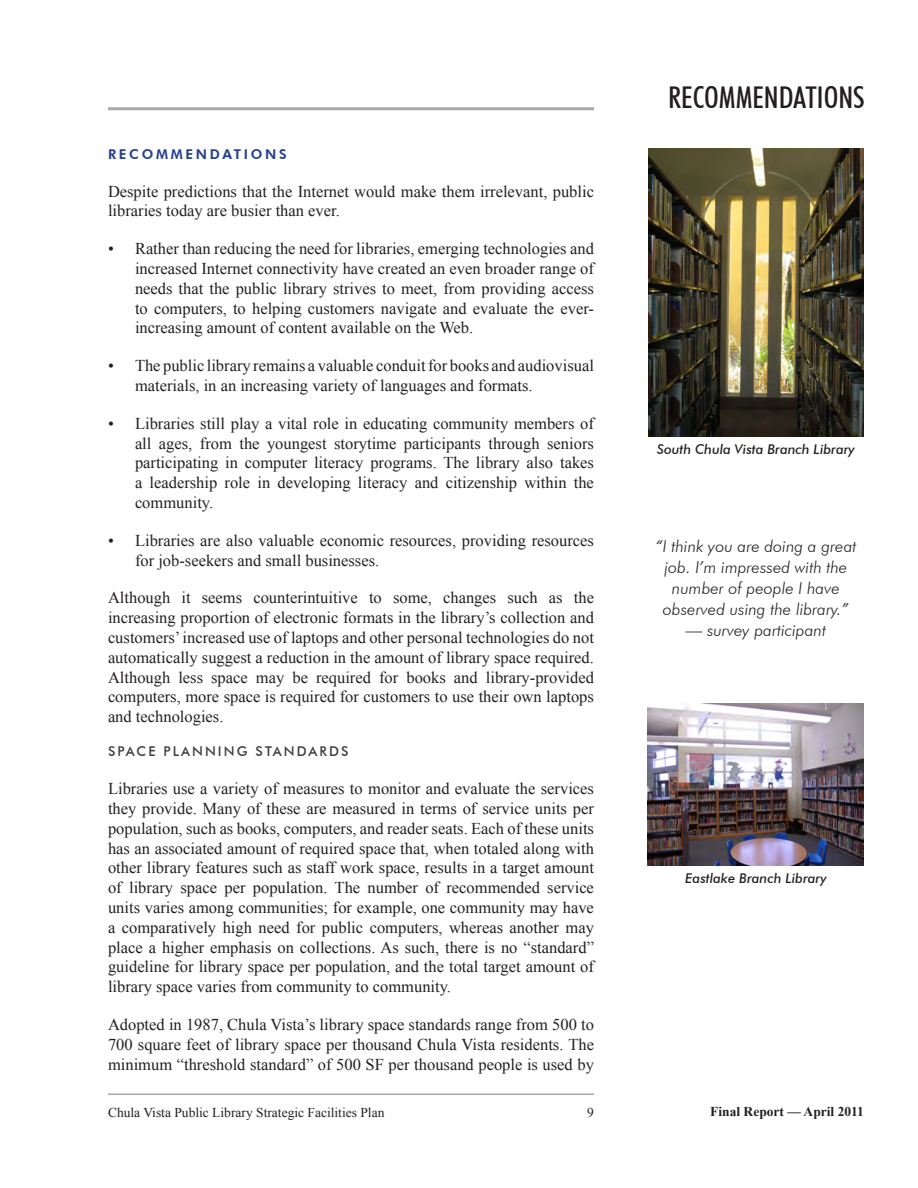
<style>
.page{position:relative;width:918px;height:1188px;background:#fff}
.page>*{position:absolute;margin:0;border:0;box-sizing:border-box;transform-origin:0 0}
.Column_Heading_-_Rep{font:500 condensed 30px "Futura BT";color:#231f20}
.Body_Text{font:16.5px/19.8px "Times New Roman";color:#231f20;text-align:justify}
.Bullet_Text{font:16.5px/19.8px "Times New Roman";color:#231f20;text-align:justify}
.Sidebar_Pullouts{font:italic 300 16.5px/21px "Futura BT";color:#231f20;text-align:center}
.t1{font:italic 500 13.5px "Futura BT";color:#231f20}
.t2{font:13.5px "Times New Roman";color:#231f20}
.Sub-Subheading{font:500 13.5px "Futura BT";letter-spacing:.15em;color:#3e3e3f}
.t3{font:700 13.5px "Times New Roman";color:#231f20}
.Subheading{font:800 13.5px "Futura BT";letter-spacing:.2em;color:#253f8e}
.s1{font-family:"Times New Roman";font-weight:400;font-style:normal}
</style>
<div class="page">
<hr style="left:108px;top:107px;width:486px;height:3px;background:#a8a9ad">
<hr style="left:108px;top:1094px;width:486px;height:1px;background:#a8a9ad">
<img style="left:648px;top:148px;width:216px;height:288px">
<img style="left:648px;top:704px;width:216px;height:162px">
<p class="Subheading" style="left:108px;top:146px;width:180px">RECOMMENDATIONS</p>
<p class="Body_Text" style="left:108px;top:181px;width:488px">Despite predictions that the Internet would make them irrelevant, public libraries today are busier than ever.</p>
<p class="Bullet_Text" style="left:135px;top:238px;width:461px;text-indent:-27px">• Rather than reducing the need for libraries, emerging technologies and increased Internet connectivity have created an even broader range of needs that the public library strives to meet, from providing access to computers, to helping customers navigate and evaluate the ever&shy;increasing amount of content available on the Web.</p>
<p class="Bullet_Text" style="left:135px;top:355px;width:460px;text-indent:-27px">• The public library remains a valuable conduit for books and audiovisual materials, in an increasing variety of languages and formats.</p>
<p class="Bullet_Text" style="left:135px;top:413px;width:460px;text-indent:-27px">• Libraries still play a vital role in educating community members of all ages, from the youngest storytime participants through seniors participating in computer literacy programs. The library also takes a leadership role in developing literacy and citizenship within the community.</p>
<p class="Bullet_Text" style="left:135px;top:530px;width:461px;text-indent:-27px">• Libraries are also valuable economic resources, providing resources for job-seekers and small businesses.</p>
<p class="Body_Text" style="left:108px;top:588px;width:488px">Although it seems counterintuitive to some, changes such as the increasing proportion of electronic formats in the library’s collection and customers’ increased use of laptops and other personal technologies do not automatically suggest a reduction in the amount of library space required.<br>Although less space may be required for books and library-provided computers, more space is required for customers to use their own laptops and technologies.</p>
<p class="Sub-Subheading" style="left:108px;top:743px;width:242px">SPACE PLANNING STANDARDS</p>
<p class="Body_Text" style="left:108px;top:778px;width:488px">Libraries use a variety of measures to monitor and evaluate the services they provide. Many of these are measured in terms of service units per population, such as books, computers, and reader seats. Each of these units has an associated amount of required space that, when totaled along with other library features such as staff work space, results in a target amount of library space per population. The number of recommended service units varies among communities; for example, one community may have a comparatively high need for public computers, whereas another may place a higher emphasis on collections. As such, there is no “standard” guideline for library space per population, and the total target amount of library space varies from community to community.</p>
<p class="Body_Text" style="left:108px;top:1014px;width:488px">Adopted in 1987, Chula Vista’s library space standards range from 500 to 700 square feet of library space per thousand Chula Vista residents. The minimum “threshold standard” of 500 SF per thousand people is used by</p>
<p class="Column_Heading_-_Rep" style="left:668px;top:79px;width:198px">RECOMMENDATIONS</p>
<p class="t1" style="left:657px;top:441px;width:199px">South Chula Vista Branch Library</p>
<p class="Sidebar_Pullouts" style="left:655px;top:535px;width:203px">“I think you are doing a great job. I’m impressed with the number of people I have observed using the library.”</p>
<p class="Sidebar_Pullouts" style="left:686px;top:619px;width:142px"><span class="s1">—</span> survey participant</p>
<p class="t1" style="left:685px;top:870px;width:143px">Eastlake Branch Library</p>
<p class="t2" style="left:108px;top:1104px;width:278px">Chula Vista Public Library Strategic Facilities Plan</p>
<p class="t2" style="left:587px;top:1104px;width:8px">9</p>
<p class="t3" style="left:710px;top:1102px;width:155px">Final Report — April 2011</p>
</div>
